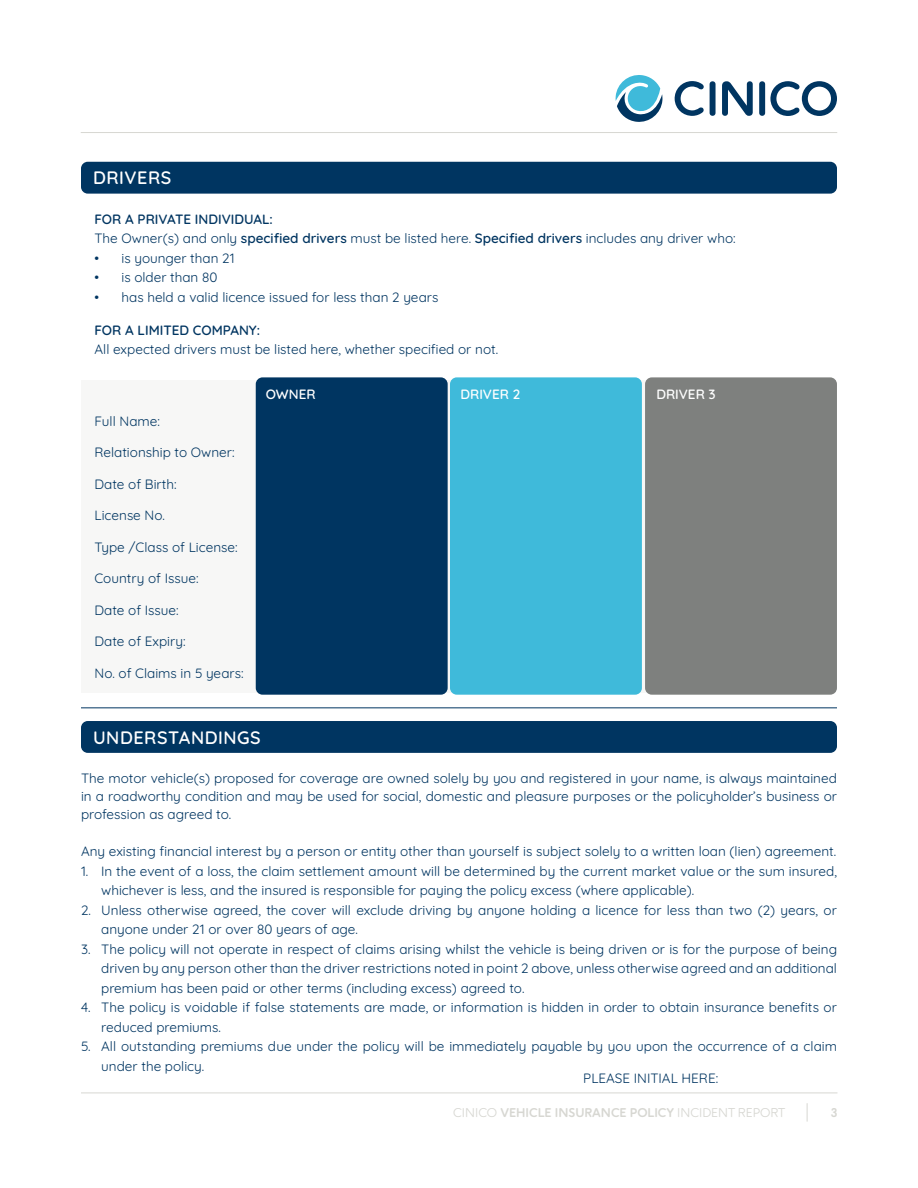
<style>
.page{position:relative;width:918px;height:1188px;background:#fff}
.page>*{position:absolute;margin:0;border:0;box-sizing:border-box;transform-origin:0 0}
.t1{font:600 18px "Quicksand";letter-spacing:.03em;color:#fff}
.t2{font:13.5px/19.5px "Quicksand";color:#003561}
.t3{font:600 13.5px "Quicksand";color:#003561}
.t4{font:600 13.5px "Quicksand";color:#fff}
.t5{font:700 12px "F37 Ginger Rounded Trial";color:#d7d7d2}
.s1{font-weight:600}
.s2{font-weight:300}
</style>
<div class="page">
<svg style="left:674px;top:81px;width:30px;height:35px"></svg>
<div style="left:710px;top:81px;width:6px;height:35px;background:#003561;border-radius:3px"></div>
<svg style="left:722px;top:81px;width:31px;height:35px"></svg>
<div style="left:759px;top:81px;width:6px;height:35px;background:#003561;border-radius:3px"></div>
<svg style="left:770px;top:81px;width:67px;height:35px"></svg>
<svg style="left:616px;top:75px;width:47px;height:47px"></svg>
<hr style="left:81px;top:1093px;width:756px;height:1px;background:#d7d7d2">
<svg style="left:807px;top:1103px;width:1px;height:19px"></svg>
<hr style="left:81px;top:132px;width:756px;height:1px;background:#d7d7d2">
<div style="left:82px;top:380px;width:754px;height:313px;background:#f7f7f6"></div>
<div style="left:256px;top:377px;width:192px;height:318px;background:#003561;border-radius:7px"></div>
<div style="left:450px;top:377px;width:192px;height:318px;background:#3fbada;border-radius:7px"></div>
<div style="left:645px;top:377px;width:192px;height:318px;background:#7e807e;border-radius:7px"></div>
<div style="left:81px;top:162px;width:756px;height:32px;background:#003561;border-radius:7px"></div>
<div style="left:81px;top:721px;width:756px;height:32px;background:#003561;border-radius:7px"></div>
<hr style="left:81px;top:708px;width:756px;height:1px;background:#003561">
<h1 class="t1" style="left:93px;top:164px;width:80px">DRIVERS</h1>
<p class="t2" style="left:94px;top:208px;width:643px"><span class="s1">FOR A PRIVATE INDIVIDUAL:<br></span>The Owner(s) and only <span class="s1">specified drivers</span> must be listed here. <span class="s1">Specified drivers</span> includes any driver who:</p>
<p class="t2" style="left:94px;top:247px;width:142px">• is younger than 21</p>
<p class="t2" style="left:94px;top:266px;width:124px">• is older than 80</p>
<p class="t2" style="left:94px;top:286px;width:345px">• has held a valid licence issued for less than 2 years</p>
<p class="t3" style="left:94px;top:319px;width:167px">FOR A LIMITED COMPANY:</p>
<p class="t2" style="left:94px;top:338px;width:405px">All expected drivers must be listed here, whether specified or not.</p>
<p class="t2" style="left:95px;top:410px;width:67px">Full Name:</p>
<p class="t2" style="left:95px;top:441px;width:142px">Relationship to Owner:</p>
<p class="t2" style="left:95px;top:473px;width:84px">Date of Birth:</p>
<p class="t2" style="left:95px;top:504px;width:72px">License No.</p>
<p class="t2" style="left:95px;top:536px;width:145px">Type /Class of License:</p>
<p class="t2" style="left:95px;top:567px;width:106px">Country of Issue:</p>
<p class="t2" style="left:95px;top:599px;width:86px">Date of Issue:</p>
<p class="t2" style="left:95px;top:630px;width:93px">Date of Expiry:</p>
<p class="t2" style="left:95px;top:662px;width:151px">No. of Claims in 5 years:</p>
<p class="t4" style="left:266px;top:384px;width:51px">OWNER</p>
<p class="t4" style="left:461px;top:384px;width:61px">DRIVER 2</p>
<p class="t4" style="left:656px;top:384px;width:61px">DRIVER 3</p>
<h1 class="t1" style="left:93px;top:723px;width:169px">UNDERSTANDINGS</h1>
<p class="t2" style="left:81px;top:768px;width:758px;line-height:18px;text-align:justify">The motor vehicle(s) proposed for coverage are owned solely by you and registered in your name, is always maintained in a roadworthy condition and may be used for social, domestic and pleasure purposes or the policyholder’s business or profession as agreed to.</p>
<p class="t2" style="left:81px;top:840px;width:757px">Any existing financial interest by a person or entity other than yourself is subject solely to a written loan (lien) agreement.</p>
<p class="t2" style="left:101px;top:860px;width:737px;text-indent:-20px">1. In the event of a loss, the claim settlement amount will be determined by the current market value or the sum insured, whichever is less, and the insured is responsible for paying the policy excess (where applicable).</p>
<p class="t2" style="left:101px;top:899px;width:737px;text-indent:-20px">2. Unless otherwise agreed, the cover will exclude driving by anyone holding a licence for less than two (2) years, or anyone under 21 or over 80 years of age.</p>
<p class="t2" style="left:101px;top:938px;width:737px;text-align:justify;text-indent:-20px">3. The policy will not operate in respect of claims arising whilst the vehicle is being driven or is for the purpose of being driven by any person other than the driver restrictions noted in point 2 above, unless otherwise agreed and an additional premium has been paid or other terms (including excess) agreed to.</p>
<p class="t2" style="left:101px;top:996px;width:737px;text-indent:-20px">4. The policy is voidable if false statements are made, or information is hidden in order to obtain insurance benefits or reduced premiums.</p>
<p class="t2" style="left:101px;top:1035px;width:737px;text-indent:-20px">5. All outstanding premiums due under the policy will be immediately payable by you upon the occurrence of a claim under the policy.</p>
<p class="t2" style="left:583px;top:1067px;width:136px">PLEASE INITIAL HERE:</p>
<p class="t5" style="left:453px;top:1108px;width:334px"><span class="s2">CINICO</span> VEHICLE INSURANCE POLICY <span class="s2">INCIDENT REPORT</span></p>
<p class="t5" style="left:831px;top:1108px;width:8px">3</p>
</div>
